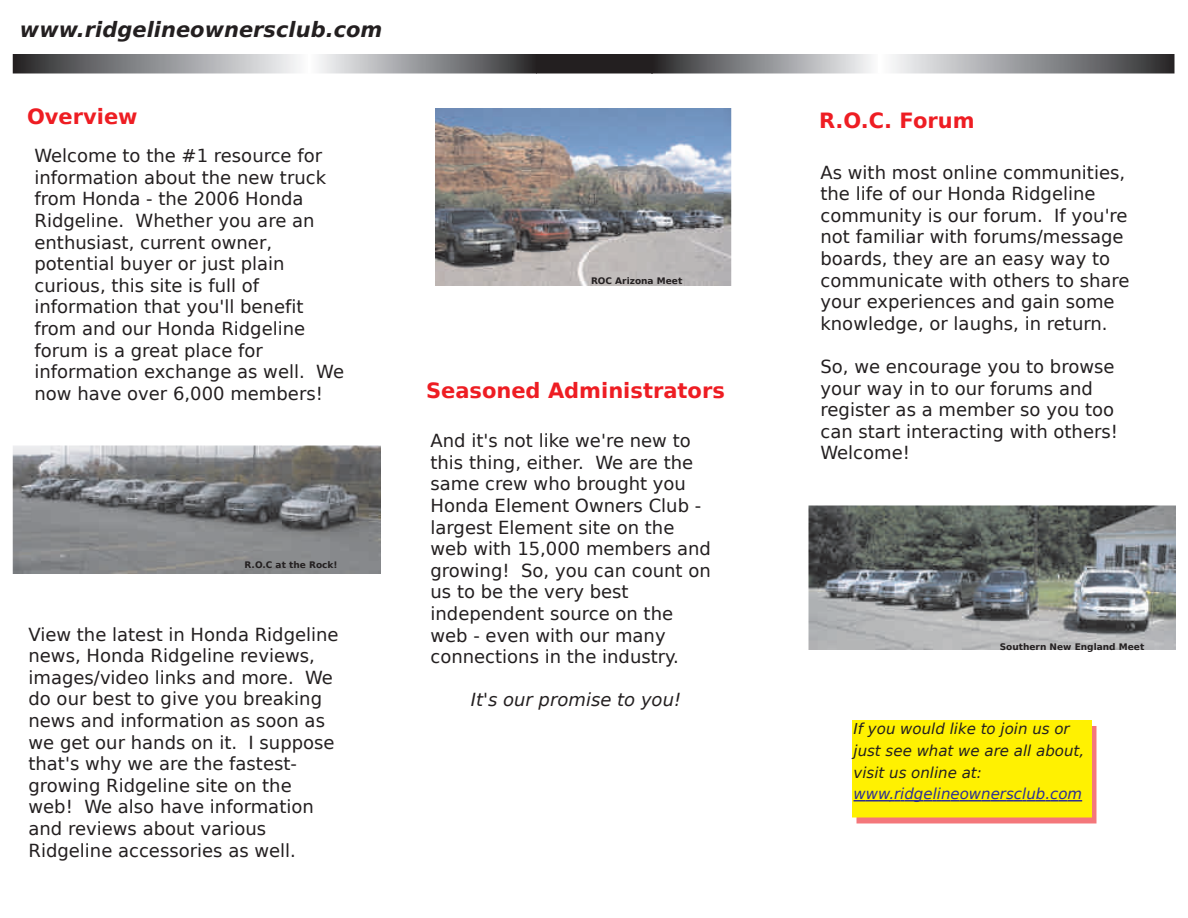
<style>
.page{position:relative;width:1188px;height:918px;background:#fff}
.page>*{position:absolute;margin:0;border:0;box-sizing:border-box;transform-origin:0 0}
.t1{font:italic 700 21px "Bitstream Vera Sans";letter-spacing:-.015em;color:#231f20}
.t2{font:700 21px "Bitstream Vera Sans";color:#ee1d23}
.t3{font:700 21px "Bitstream Vera Sans";letter-spacing:-.03em;color:#ee1d23}
.t4{font:18px/21.6px "Bitstream Vera Sans";letter-spacing:-.02em;color:#231f20}
.t5{font:18px/21.6px "Bitstream Vera Sans";color:#231f20}
.t6{font:italic 18px "Bitstream Vera Sans";color:#231f20}
.t7{font:italic 15px/21.6px "Bitstream Vera Sans";color:#231f20}
.t8{font:italic 15px "Bitstream Vera Sans";letter-spacing:-.01em;color:#2e3092}
.t9{font:700 9px "Bitstream Vera Sans";color:#231f20}
.t10{font:700 9px "Bitstream Vera Sans";letter-spacing:-.035em;color:#231f20}
</style>
<div class="page">
<img style="left:435px;top:108px;width:296px;height:178px">
<svg style="left:13px;top:54px;width:1161px;height:20px;background:#8b8b8d"></svg>
<img style="left:13px;top:446px;width:368px;height:128px">
<img style="left:808px;top:506px;width:368px;height:144px">
<div style="left:856px;top:726px;width:240px;height:98px;background:#f4777b"></div>
<div style="left:852px;top:720px;width:240px;height:98px;background:#fff101"></div>
<svg style="left:854px;top:800px;width:228px;height:2px"></svg>
<p class="t1" style="left:20px;top:17px;width:357px">w w w .ridge line ow ne rsclub.com</p>
<p class="t3" style="left:27px;top:104px;width:106px">Ove rvie w</p>
<p class="t4" style="left:34px;top:145px;width:306px">W e lcom e to th e # 1 re source for inform ation aboutth e ne w truck from H onda - th e 2006 H onda<br>Ridge line . W h e th e r you are an<br>e nth usiast, curre ntow ne r,<br>pote ntialbuye r or justplain curious, th is site is fullof<br>inform ation th atyou'llbe ne fit from and our H onda Ridge line forum is a gre atplace for<br>inform ation e xch ange as w e ll. W e now h ave ove r 6,000 m e m be rs!</p>
<p class="t10" style="left:244px;top:559px;width:95px">R.O.C atth e Rock !</p>
<p class="t5" style="left:28px;top:624px;width:307px">Vie w th e late stin H onda Ridge line ne w s, H onda Ridge line re vie w s, im age s/vide o link s and m ore . W e do our be stto give you bre ak ing ne w s and inform ation as soon as w e ge tour h ands on it. I suppose th at's wh y we are th e faste st&shy;grow ing Ridge line site on th e<br>w e b! W e also h ave inform ation and re vie w s aboutvarious<br>Ridge line acce ssorie s as w e ll.</p>
<p class="t9" style="left:591px;top:276px;width:95px">ROC Arizona Me e t</p>
<p class="t2" style="left:426px;top:379px;width:298px">Se asone d Adm inistrators</p>
<p class="t5" style="left:430px;top:430px;width:282px">And it's notlik e w e 're ne w to<br>th is th ing, e ith e r. W e are th e sam e cre w w h o brough tyou<br>H onda Ele m e ntO w ne rs Club - large stEle m e ntsite on th e<br>web with 15,000 m em bers and grow ing! So, you can counton us tobe th e very best<br>inde pe nde ntsource on th e<br>web - even with ourm any conne ctions in th e industry.</p>
<p class="t6" style="left:471px;top:690px;width:213px">It's our prom ise to you!</p>
<p class="t3" style="left:819px;top:109px;width:150px">R.O.C. Forum</p>
<p class="t4" style="left:820px;top:162px;width:307px">As w ith m ostonline com m unitie s, th e life ofour H onda Ridge line com m unity is our forum . Ifyou're notfam iliar w ith forum s/m e ssage boards, th e y are an e asy w ay to com m unicate w ith oth e rs to sh are your e xpe rie nce s and gain som e<br>k now le dge , or laugh s, in re turn.</p>
<p class="t4" style="left:820px;top:356px;width:300px">So, w e e ncourage you to brow se your w ay in to our forum s and registeras a m em berso you too can startinte racting w ith oth e rs !<br>Welcome!</p>
<p class="t9" style="left:1000px;top:642px;width:148px">South e rn Ne w England M e e t</p>
<p class="t7" style="left:854px;top:718px;width:233px">Ifyou w ould lik e to join us or justse e w h atw e are allabout, visitus online at:</p>
<p class="t8" style="left:854px;top:785px;width:225px">w w w .ridge line ow ne rsclub.com</p>
</div>
